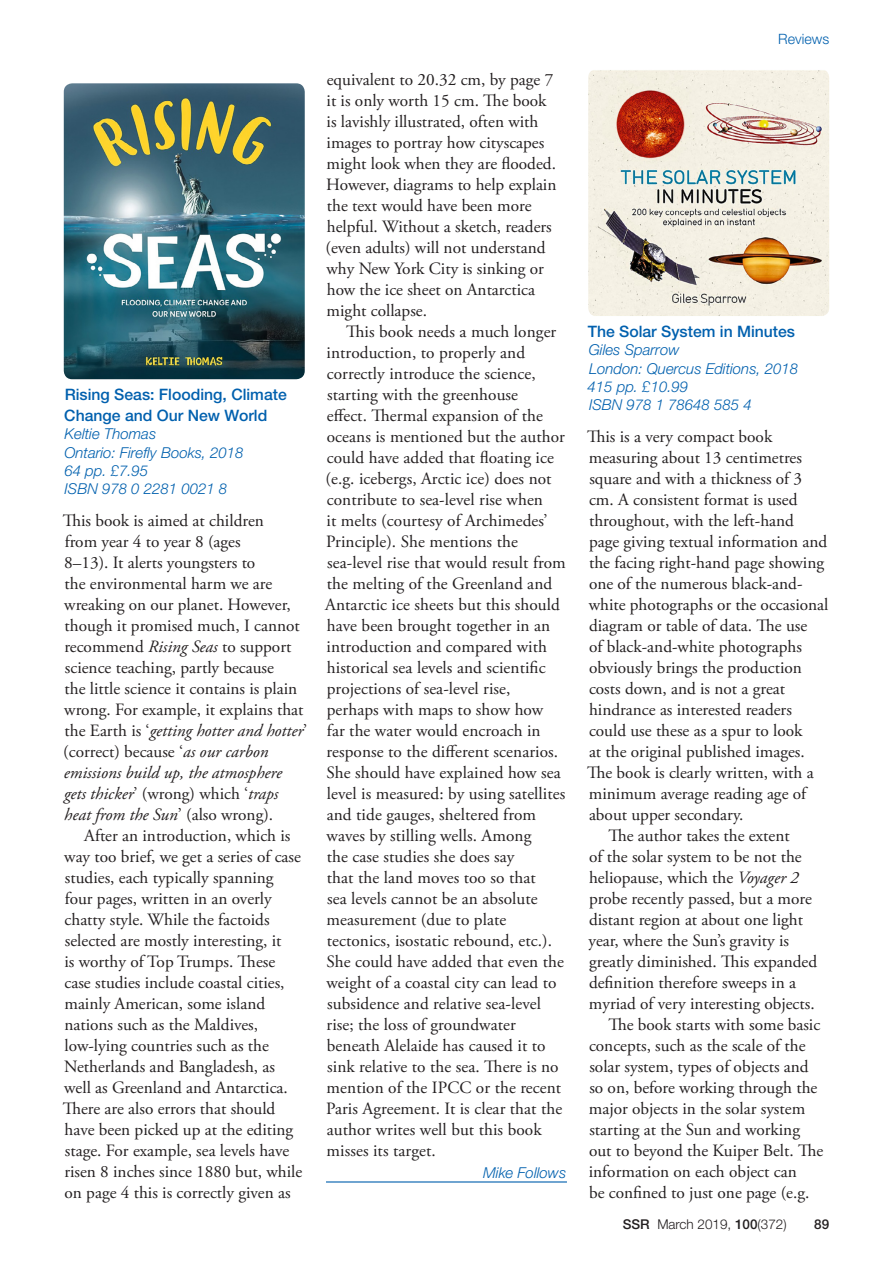
<style>
.page{position:relative;width:893px;height:1263px;background:#fff}
.page>*{position:absolute;margin:0;border:0;box-sizing:border-box;transform-origin:0 0}
.CH_review_text{font:17.25px/21px "Adobe Garamond Pro";color:#231f20}
.CH_review_text_first{font:17.25px/21px "Adobe Garamond Pro";color:#231f20}
.CH_review_title{font:500 15.75px/21px "Helvetica Neue LT Std";color:#0160ae}
.CH_review_details{font:italic 300 15px/18.3px "Helvetica Neue LT Std";color:#0160ae}
.CH_review_author{font:italic 300 15px "Helvetica Neue LT Std";color:#0160ae}
.CH_running_head_rect{font:300 14.25px "Helvetica Neue LT Std";color:#0160ae}
.t1{font:300 13.5px "Helvetica Neue LT Std";color:#231f20}
.t2{font:500 13.5px "Helvetica Neue LT Std";color:#231f20}
.s1{font-style:italic}
.s2{font-weight:500}
</style>
<div class="page">
<img style="left:64px;top:83px;width:241px;height:296px">
<hr style="left:326px;top:1181px;width:241px;height:1px;background:#0160ae">
<img style="left:588px;top:70px;width:241px;height:246px">
<p class="CH_review_title" style="left:64px;top:384px;width:224px">Rising Seas: Flooding, Climate<br>Change and Our New World</p>
<p class="CH_review_details" style="left:64px;top:424px;width:181px">Keltie Thomas<br>Ontario: Firefly Books, 2018<br>64 pp. £7.95<br>ISBN 978 0 2281 0021 8</p>
<p class="CH_review_text_first" style="left:63px;top:510px;width:246px">This book is aimed at children<br>from year 4 to year 8 (ages<br>8–13). It alerts youngsters to<br>the environmental harm we are wreaking on our planet. However, though it promised much, I cannot recommend <span class="s1">Rising Seas</span> to support science teaching, partly because<br>the little science it contains is plain wrong. For example, it explains that the Earth is ‘<span class="s1">getting hotter and hotter</span>’ (correct) because ‘<span class="s1">as our carbon emissions build up, the atmosphere<br>gets thicker</span>’ (wrong) which ‘<span class="s1">traps heat from the Sun</span>’ (also wrong).</p>
<p class="CH_review_text" style="left:63px;top:825px;width:241px;text-indent:22px">After an introduction, which is way too brief, we get a series of case studies, each typically spanning four pages, written in an overly chatty style. While the factoids selected are mostly interesting, it<br>is worthy of Top Trumps. These case studies include coastal cities, mainly American, some island nations such as the Maldives, low-lying countries such as the Netherlands and Bangladesh, as well as Greenland and Antarctica.<br>There are also errors that should have been picked up at the editing stage. For example, sea levels have risen 8 inches since 1880 but, while on page 4 this is correctly given as</p>
<p class="CH_review_text" style="left:325px;top:69px;width:232px">equivalent to 20.32 cm, by page 7 it is only worth 15 cm. The book is lavishly illustrated, often with images to portray how cityscapes might look when they are flooded.<br>However, diagrams to help explain the text would have been more helpful. Without a sketch, readers (even adults) will not understand why New York City is sinking or how the ice sheet on Antarctica might collapse.</p>
<p class="CH_review_text" style="left:325px;top:321px;width:242px;text-indent:21px">This book needs a much longer introduction, to properly and correctly introduce the science, starting with the greenhouse<br>effect. Thermal expansion of the oceans is mentioned but the author could have added that floating ice (e.g. icebergs, Arctic ice) does not contribute to sea-level rise when<br>it melts (courtesy of Archimedes’<br>Principle). She mentions the sea-level rise that would result from the melting of the Greenland and<br>Antarctic ice sheets but this should have been brought together in an introduction and compared with historical sea levels and scientific projections of sea-level rise,<br>perhaps with maps to show how<br>far the water would encroach in response to the different scenarios.<br>She should have explained how sea level is measured: by using satellites and tide gauges, sheltered from waves by stilling wells. Among<br>the case studies she does say<br>that the land moves too so that<br>sea levels cannot be an absolute measurement (due to plate tectonics, isostatic rebound, etc.).<br>She could have added that even the weight of a coastal city can lead to subsidence and relative sea-level rise; the loss of groundwater beneath Alelaide has caused it to sink relative to the sea. There is no mention of the IPCC or the recent<br>Paris Agreement. It is clear that the author writes well but this book misses its target.</p>
<p class="CH_review_author" style="left:483px;top:1163px;width:85px">Mike Follows</p>
<p class="CH_running_head_rect" style="left:778px;top:30px;width:52px">Reviews</p>
<p class="CH_review_title" style="left:588px;top:321px;width:209px">The Solar System in Minutes</p>
<p class="CH_review_details" style="left:588px;top:340px;width:212px">Giles Sparrow<br>London: Quercus Editions, 2018<br>415 pp. £10.99<br>ISBN 978 1 78648 585 4</p>
<p class="CH_review_text_first" style="left:587px;top:426px;width:243px">This is a very compact book measuring about 13 centimetres square and with a thickness of 3 cm. A consistent format is used throughout, with the left-hand<br>page giving textual information and the facing right-hand page showing one of the numerous black-and&shy;white photographs or the occasional diagram or table of data. The use<br>of black-and-white photographs obviously brings the production costs down, and is not a great hindrance as interested readers could use these as a spur to look<br>at the original published images.<br>The book is clearly written, with a minimum average reading age of about upper secondary.</p>
<p class="CH_review_text" style="left:589px;top:825px;width:230px;text-indent:20px">The author takes the extent<br>of the solar system to be not the heliopause, which the <span class="s1">Voyager 2 </span>probe recently passed, but a more distant region at about one light year, where the Sun’s gravity is greatly diminished. This expanded definition therefore sweeps in a myriad of very interesting objects.</p>
<p class="CH_review_text" style="left:589px;top:1014px;width:236px;text-indent:20px">The book starts with some basic concepts, such as the scale of the solar system, types of objects and so on, before working through the major objects in the solar system starting at the Sun and working out to beyond the Kuiper Belt. The information on each object can<br>be confined to just one page (e.g.</p>
<p class="t1" style="left:623px;top:1216px;width:165px"><span class="s2">SSR</span> March 2019, <span class="s2">100</span>(372)</p>
<p class="t2" style="left:814px;top:1216px;width:17px">89</p>
</div>
